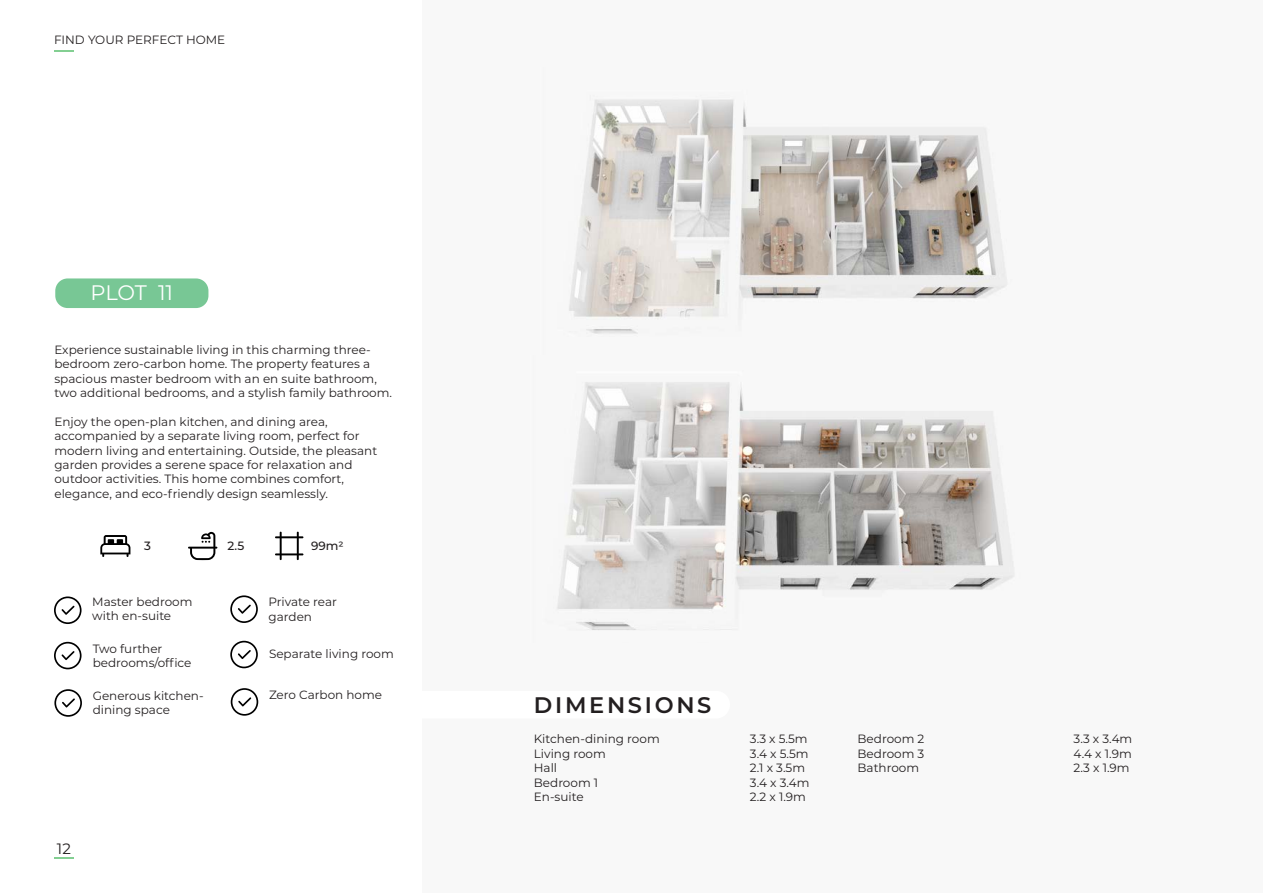
<style>
.page{position:relative;width:1263px;height:893px;background:#fff}
.page>*{position:absolute;margin:0;border:0;box-sizing:border-box;transform-origin:0 0}
.t1{font:600 22.5px "Montserrat";letter-spacing:.12em;color:#231f20}
.t2{font:21px "Montserrat";letter-spacing:-.01em;color:#fff}
.t3{font:15px "Montserrat";color:#231f20}
.t4{font:12px/14.4px "Montserrat";color:#231f20}
.t5{font:500 12px "Montserrat";color:#231f20}
</style>
<div class="page">
<div style="left:422px;top:0;width:841px;height:893px;background:#f8f8f8"></div>
<hr style="left:54px;top:857px;width:20px;height:2px;background:#83cf92">
<img style="left:569px;top:99px;width:437px;height:235px">
<svg style="left:54px;top:50px;width:20px;height:1px"></svg>
<svg style="left:275px;top:532px;width:28px;height:28px"></svg>
<svg style="left:188px;top:532px;width:29px;height:28px"></svg>
<svg style="left:100px;top:535px;width:30px;height:22px"></svg>
<svg style="left:54px;top:596px;width:28px;height:28px"></svg>
<svg style="left:54px;top:689px;width:28px;height:28px"></svg>
<svg style="left:54px;top:642px;width:28px;height:27px"></svg>
<svg style="left:230px;top:595px;width:28px;height:28px"></svg>
<svg style="left:231px;top:688px;width:27px;height:28px"></svg>
<svg style="left:230px;top:641px;width:28px;height:27px"></svg>
<div style="left:411px;top:694px;width:316px;height:21px;background:#fff;border-radius:11px"></div>
<div style="left:408px;top:691px;width:322px;height:27px;border:6px solid #fff;border-radius:11px"></div>
<div style="left:55px;top:278px;width:153px;height:30px;background:#78c795;border-radius:12px"></div>
<img style="left:557px;top:382px;width:457px;height:248px">
<p class="t4" style="left:54px;top:32px;width:173px">FIND YOUR PERFECT HOME</p>
<p class="t2" style="left:91px;top:278px;width:84px">PLOT 11</p>
<p class="t4" style="left:54px;top:342px;width:339px">Experience sustainable living in this charming three&shy;bedroom zero-carbon home. The property features a spacious master bedroom with an en suite bathroom, two additional bedrooms, and a stylish family bathroom.</p>
<p class="t4" style="left:54px;top:414px;width:324px">Enjoy the open-plan kitchen, and dining area, accompanied by a separate living room, perfect for modern living and entertaining. Outside, the pleasant garden provides a serene space for relaxation and outdoor activities. This home combines comfort, elegance, and eco-friendly design seamlessly.</p>
<p class="t5" style="left:144px;top:537px;width:8px">3</p>
<p class="t5" style="left:228px;top:537px;width:18px">2.5</p>
<p class="t5" style="left:311px;top:537px;width:34px">99m2</p>
<p class="t4" style="left:92px;top:594px;width:102px">Master bedroom</p>
<p class="t4" style="left:92px;top:608px;width:80px">with en-suite</p>
<p class="t4" style="left:93px;top:641px;width:71px">Two further</p>
<p class="t4" style="left:93px;top:655px;width:100px">bedrooms/office</p>
<p class="t4" style="left:93px;top:688px;width:112px">Generous kitchen&shy;dining space</p>
<p class="t3" style="left:57px;top:838px;width:15px">12</p>
<p class="t4" style="left:269px;top:594px;width:70px">Private rear</p>
<p class="t4" style="left:269px;top:609px;width:45px">garden</p>
<p class="t4" style="left:269px;top:646px;width:126px">Separate living room</p>
<p class="t4" style="left:269px;top:687px;width:115px">Zero Carbon home</p>
<p class="t1" style="left:534px;top:689px;width:179px">DIMENSIONS</p>
<p class="t4" style="left:534px;top:731px;width:127px">Kitchen-dining room</p>
<p class="t4" style="left:750px;top:731px;width:59px">3.3 x 5.5m</p>
<p class="t4" style="left:534px;top:746px;width:73px">Living room</p>
<p class="t4" style="left:750px;top:746px;width:60px">3.4 x 5.5m</p>
<p class="t4" style="left:534px;top:760px;width:25px">Hall</p>
<p class="t4" style="left:750px;top:760px;width:57px">2.1 x 3.5m</p>
<p class="t4" style="left:534px;top:775px;width:66px">Bedroom 1</p>
<p class="t4" style="left:750px;top:775px;width:61px">3.4 x 3.4m</p>
<p class="t4" style="left:534px;top:789px;width:51px">En-suite</p>
<p class="t4" style="left:750px;top:789px;width:58px">2.2 x 1.9m</p>
<p class="t4" style="left:857px;top:731px;width:68px">Bedroom 2</p>
<p class="t4" style="left:1073px;top:731px;width:60px">3.3 x 3.4m</p>
<p class="t4" style="left:857px;top:746px;width:68px">Bedroom 3</p>
<p class="t4" style="left:1073px;top:746px;width:60px">4.4 x 1.9m</p>
<p class="t4" style="left:857px;top:760px;width:63px">Bathroom</p>
<p class="t4" style="left:1073px;top:760px;width:57px">2.3 x 1.9m</p>
</div>
